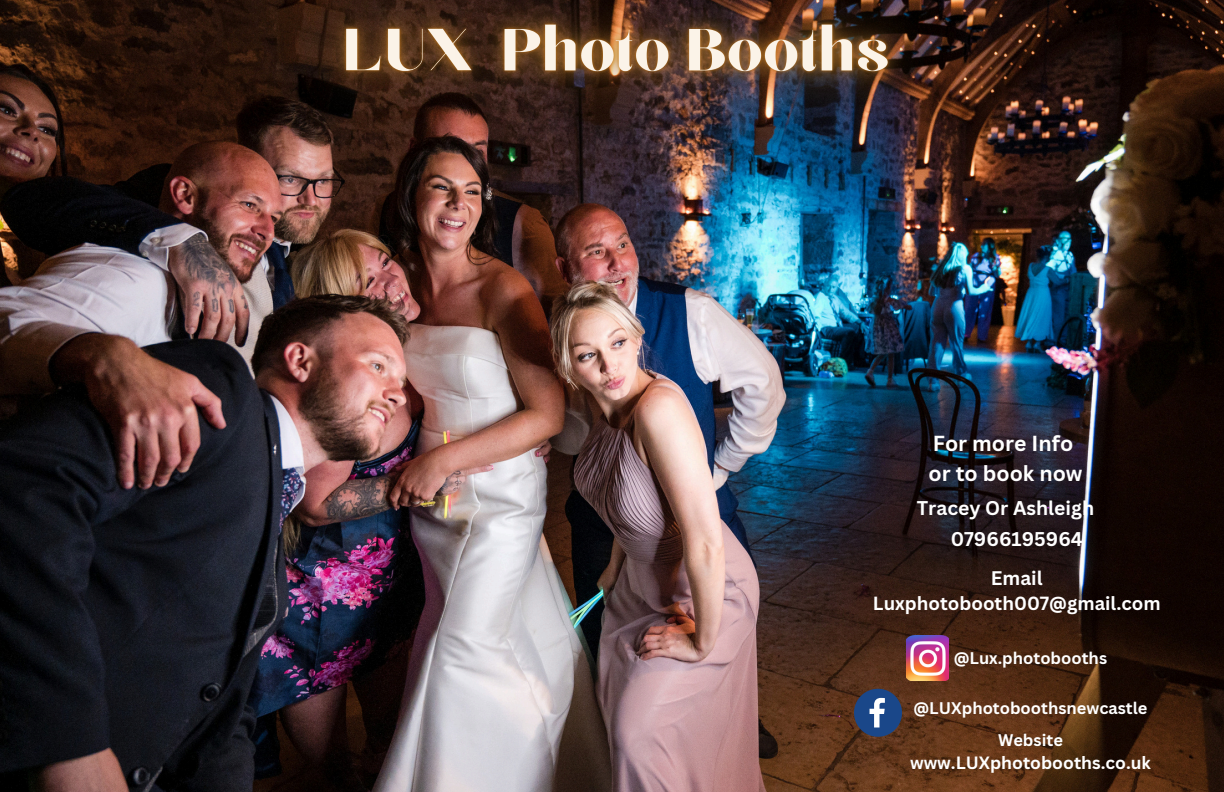
<style>
.page{position:relative;width:1224px;height:792px;background:#fff}
.page>*{position:absolute;margin:0;border:0;box-sizing:border-box;transform-origin:0 0}
.t1{font:700 21.2px/29.4px "Canva Sans";color:#fff}
.t2{font:700 19.4px "Canva Sans";color:#fff}
.t3{font:700 19.2px "Canva Sans";color:#fff}
.t4{font:700 18.5px "Canva Sans";color:#fff}
.t5{font:700 17.3px "Canva Sans";color:#fff}
.t6{font:700 16.4px "Canva Sans";color:#fff}
</style>
<div class="page">
<img style="left:0;top:0;width:1224px;height:792px">
<svg style="left:854px;top:689px;width:48px;height:48px;background:#3d547c"></svg>
<img style="left:906px;top:635px;width:43px;height:45px">
<img style="left:248px;top:0;width:320px;height:185px">
<img style="left:407px;top:0;width:577px;height:184px">
<p class="t1" style="left:928px;top:429px;width:156px">For more Info or to book now</p>
<p class="t2" style="left:917px;top:495px;width:179px">Tracey Or Ashleigh</p>
<p class="t2" style="left:951px;top:526px;width:134px">07966195964</p>
<p class="t3" style="left:991px;top:564px;width:53px">Email</p>
<p class="t4" style="left:873px;top:590px;width:289px">Luxphotobooth007@gmail.com</p>
<p class="t6" style="left:954px;top:646px;width:155px">@Lux.photobooths</p>
<p class="t6" style="left:914px;top:697px;width:235px">@LUXphotoboothsnewcastle</p>
<p class="t6" style="left:998px;top:728px;width:66px">Website</p>
<p class="t5" style="left:910px;top:750px;width:242px">www.LUXphotobooths.co.uk</p>
</div>
